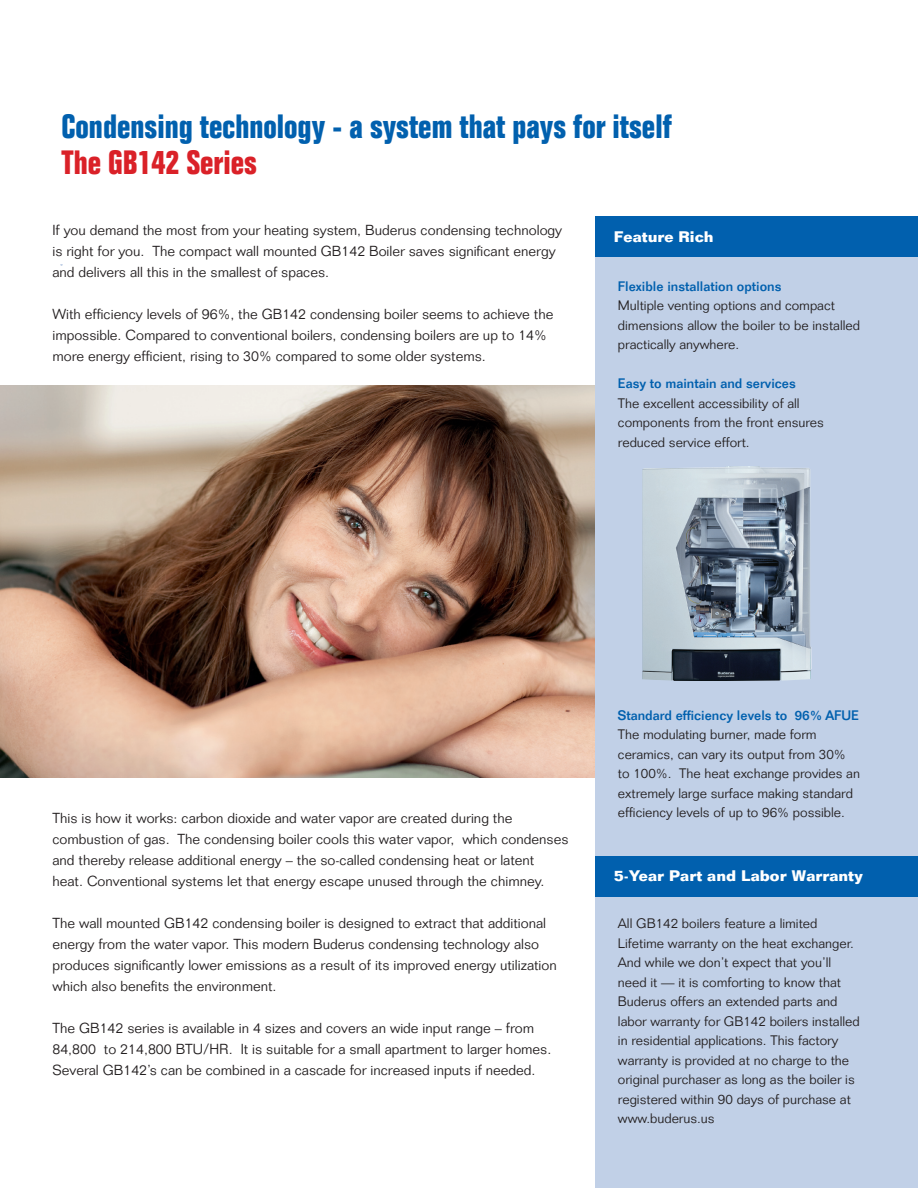
<style>
.page{position:relative;width:918px;height:1188px;background:#fff}
.page>*{position:absolute;margin:0;border:0;box-sizing:border-box;transform-origin:0 0}
.inside_heads{font:700 condensed 33px "Folio";color:#0160ae}
.inside_heads-2{font:700 condensed 33px "Folio";color:#da2128}
.t1{font:700 15px "Folio";color:#fff}
.inside_body{font:300 14.25px/21px "Folio";color:#231f20}
.sidebar_body{font:300 13.5px/19.5px "Folio";color:#231f20}
.sidebar_body-2{font:500 13.5px "Folio";color:#0160ae}
</style>
<div class="page">
<img style="left:0;top:385px;width:595px;height:392px">
<div style="left:595px;top:224px;width:323px;height:964px;background:#c1d0e7"></div>
<div style="left:595px;top:216px;width:323px;height:41px;background:#0160ae"></div>
<img style="left:642px;top:467px;width:169px;height:214px">
<div style="left:595px;top:857px;width:323px;height:40px;background:#0160ae"></div>
<p class="inside_heads" style="left:62px;top:108px;width:612px">Condensing technology - a system that pays for itself</p>
<p class="inside_heads-2" style="left:62px;top:144px;width:197px">The GB142 Series</p>
<p class="inside_body" style="left:52px;top:219px;width:511px">If you demand the most from your heating system, Buderus condensing technology is right for you. The compact wall mounted GB142 Boiler saves significant energy and delivers all this in the smallest of spaces.</p>
<p class="inside_body" style="left:52px;top:303px;width:503px">With efficiency levels of 96%, the GB142 condensing boiler seems to achieve the impossible. Compared to conventional boilers, condensing boilers are up to 14% more energy efficient, rising to 30% compared to some older systems.</p>
<p class="t1" style="left:614px;top:228px;width:101px">Feature Rich</p>
<p class="sidebar_body-2" style="left:618px;top:278px;width:165px">Flexible installation options</p>
<p class="sidebar_body" style="left:618px;top:296px;width:244px">Multiple venting options and compact dimensions allow the boiler to be installed practically anywhere.</p>
<p class="sidebar_body-2" style="left:618px;top:375px;width:180px">Easy to maintain and services</p>
<p class="sidebar_body" style="left:618px;top:393px;width:208px">The excellent accessibility of all components from the front ensures reduced service effort.</p>
<p class="inside_body" style="left:52px;top:807px;width:518px">This is how it works: carbon dioxide and water vapor are created during the combustion of gas. The condensing boiler cools this water vapor, which condenses and thereby release additional energy – the so-called condensing heat or latent heat. Conventional systems let that energy escape unused through the chimney.</p>
<p class="inside_body" style="left:52px;top:912px;width:506px">The wall mounted GB142 condensing boiler is designed to extract that additional energy from the water vapor. This modern Buderus condensing technology also produces significantly lower emissions as a result of its improved energy utilization which also benefits the environment.</p>
<p class="inside_body" style="left:52px;top:1017px;width:500px">The GB142 series is available in 4 sizes and covers an wide input range – from<br>84,800 to 214,800 BTU/HR. It is suitable for a small apartment to larger homes.<br>Several GB142’s can be combined in a cascade for increased inputs if needed.</p>
<p class="sidebar_body-2" style="left:618px;top:707px;width:243px">Standard efficiency levels to 96% AFUE</p>
<p class="sidebar_body" style="left:618px;top:725px;width:244px">The modulating burner, made form ceramics, can vary its output from 30% to 100%. The heat exchange provides an extremely large surface making standard efficiency levels of up to 96% possible.</p>
<p class="t1" style="left:614px;top:866px;width:251px">5-Year Part and Labor Warranty</p>
<p class="sidebar_body" style="left:618px;top:914px;width:243px">All GB142 boilers feature a limited Lifetime warranty on the heat exchanger.<br>And while we don’t expect that you’ll need it — it is comforting to know that Buderus offers an extended parts and labor warranty for GB142 boilers installed in residential applications. This factory warranty is provided at no charge to the original purchaser as long as the boiler is registered within 90 days of purchase at www.buderus.us</p>
</div>
